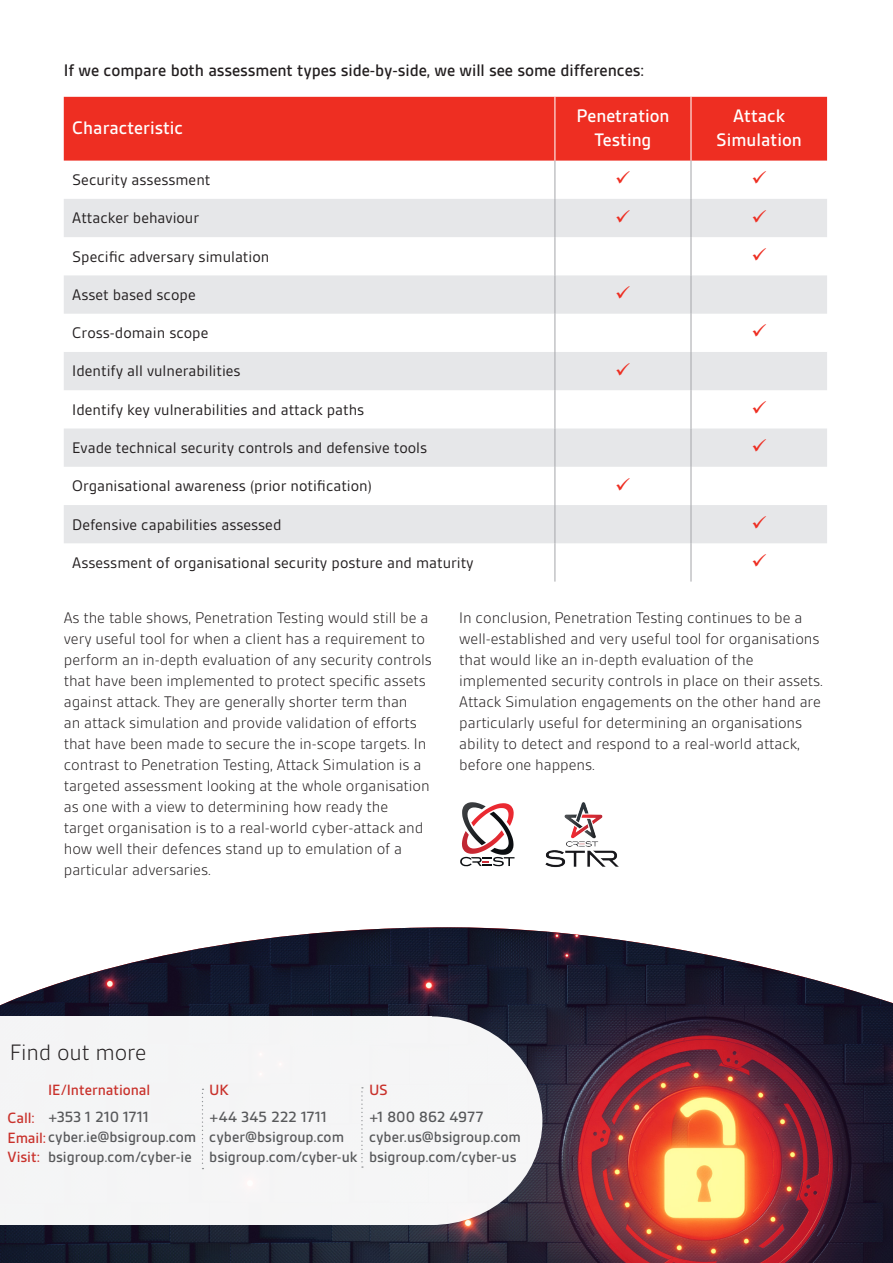
<style>
.page{position:relative;width:893px;height:1263px;background:#fff}
.page>*{position:absolute;margin:0;border:0;box-sizing:border-box;transform-origin:0 0}
.Page_Subtitle_-_Red{font:300 24px "BSI Gesta";letter-spacing:-.01em;color:#231f20}
.t1{font:500 19.5px/23.4px "BSI Gesta";color:#fff;text-align:center}
.t2{font:500 18px "BSI Gesta";letter-spacing:-.005em;color:#231f20}
.t3{font:300 16.5px/21px "BSI Gesta";letter-spacing:-.005em;color:#231f20}
.t4{font:16.5px "BSI Gesta";color:#231f20}
.Page_Subtitle_-_Red-2{font:500 16.05px "BSI Gesta";letter-spacing:-.005em;color:#57585a}
.Page_Subtitle_-_Red-3{font:500 16.05px "BSI Gesta";letter-spacing:-.005em;color:#c9312b}
.s1{color:#c9312b}
</style>
<div class="page">
<img style="left:0;top:927px;width:893px;height:336px">
<div style="left:320px;top:1016px;width:222px;height:209px;background:#f5f6f6;border-radius:50%"></div>
<div style="left:0;top:1016px;width:431px;height:209px;background:#f5f5f6"></div>
<div style="left:64px;top:97px;width:763px;height:64px;background:#ee2e22"></div>
<svg style="left:64px;top:199px;width:763px;height:344px;fill:#e6e7e9"></svg>
<hr style="left:554px;top:97px;width:1px;height:64px;background:#fff">
<hr style="left:690px;top:97px;width:1px;height:64px;background:#fff">
<hr style="left:554px;top:161px;width:1px;height:38px;background:#a8a9ad">
<hr style="left:690px;top:161px;width:1px;height:38px;background:#a8a9ad">
<hr style="left:554px;top:199px;width:1px;height:38px;background:#a8a9ad">
<hr style="left:690px;top:199px;width:1px;height:38px;background:#a8a9ad">
<hr style="left:554px;top:237px;width:1px;height:38px;background:#a8a9ad">
<hr style="left:690px;top:237px;width:1px;height:38px;background:#a8a9ad">
<hr style="left:554px;top:275px;width:1px;height:39px;background:#a8a9ad">
<hr style="left:690px;top:275px;width:1px;height:39px;background:#a8a9ad">
<hr style="left:554px;top:314px;width:1px;height:38px;background:#a8a9ad">
<hr style="left:690px;top:314px;width:1px;height:38px;background:#a8a9ad">
<hr style="left:554px;top:352px;width:1px;height:38px;background:#a8a9ad">
<hr style="left:690px;top:352px;width:1px;height:38px;background:#a8a9ad">
<hr style="left:554px;top:390px;width:1px;height:38px;background:#a8a9ad">
<hr style="left:690px;top:390px;width:1px;height:38px;background:#a8a9ad">
<hr style="left:554px;top:428px;width:1px;height:39px;background:#a8a9ad">
<hr style="left:690px;top:428px;width:1px;height:39px;background:#a8a9ad">
<hr style="left:554px;top:467px;width:1px;height:38px;background:#a8a9ad">
<hr style="left:690px;top:467px;width:1px;height:38px;background:#a8a9ad">
<hr style="left:554px;top:505px;width:1px;height:38px;background:#a8a9ad">
<hr style="left:690px;top:505px;width:1px;height:38px;background:#a8a9ad">
<hr style="left:554px;top:543px;width:1px;height:39px;background:#a8a9ad">
<hr style="left:690px;top:543px;width:1px;height:39px;background:#a8a9ad">
<svg style="left:202px;top:1089px;width:1px;height:80px"></svg>
<img style="left:545px;top:802px;width:74px;height:66px">
<svg style="left:460px;top:802px;width:54px;height:64px"></svg>
<svg style="left:361px;top:1087px;width:2px;height:81px"></svg>
<svg style="left:617px;top:209px;width:13px;height:13px"></svg>
<svg style="left:753px;top:209px;width:13px;height:13px"></svg>
<svg style="left:753px;top:248px;width:13px;height:13px"></svg>
<svg style="left:617px;top:286px;width:13px;height:13px"></svg>
<svg style="left:753px;top:324px;width:13px;height:13px"></svg>
<svg style="left:617px;top:363px;width:13px;height:12px"></svg>
<svg style="left:753px;top:401px;width:13px;height:13px"></svg>
<svg style="left:753px;top:439px;width:13px;height:13px"></svg>
<svg style="left:617px;top:477px;width:13px;height:13px"></svg>
<svg style="left:753px;top:516px;width:13px;height:12px"></svg>
<p class="t2" style="left:64px;top:61px;width:582px">If we compare both assessment types side-by-side, we will see some differences:</p>
<p class="t1" style="left:72px;top:116px;width:112px">Characteristic</p>
<p class="t1" style="left:576px;top:104px;width:95px">Penetration<br>Testing</p>
<p class="t1" style="left:716px;top:104px;width:87px">Attack<br>Simulation</p>
<p class="t4" style="left:72px;top:171px;width:140px">Security assessment</p>
<p class="t4" style="left:72px;top:210px;width:128px">Attacker behaviour</p>
<p class="t4" style="left:72px;top:248px;width:199px">Specific adversary simulation</p>
<p class="t4" style="left:72px;top:286px;width:125px">Asset based scope</p>
<p class="t4" style="left:72px;top:324px;width:138px">Cross-domain scope</p>
<p class="t4" style="left:72px;top:363px;width:170px">Identify all vulnerabilities</p>
<p class="t4" style="left:72px;top:401px;width:294px">Identify key vulnerabilities and attack paths</p>
<p class="t4" style="left:72px;top:439px;width:356px">Evade technical security controls and defensive tools</p>
<p class="t4" style="left:72px;top:477px;width:301px">Organisational awareness (prior notification)</p>
<p class="t4" style="left:72px;top:516px;width:211px">Defensive capabilities assessed</p>
<p class="t4" style="left:72px;top:554px;width:403px">Assessment of organisational security posture and maturity</p>
<p class="t3" style="left:64px;top:608px;width:370px">As the table shows, Penetration Testing would still be a very useful tool for when a client has a requirement to perform an in-depth evaluation of any security controls that have been implemented to protect specific assets against attack. They are generally shorter term than<br>an attack simulation and provide validation of efforts that have been made to secure the in-scope targets. In contrast to Penetration Testing, Attack Simulation is a targeted assessment looking at the whole organisation as one with a view to determining how ready the target organisation is to a real-world cyber-attack and how well their defences stand up to emulation of a particular adversaries.</p>
<p class="t3" style="left:459px;top:608px;width:365px">In conclusion, Penetration Testing continues to be a well-established and very useful tool for organisations that would like an in-depth evaluation of the implemented security controls in place on their assets.<br>Attack Simulation engagements on the other hand are particularly useful for determining an organisations ability to detect and respond to a real-world attack, before one happens.</p>
<p class="Page_Subtitle_-_Red" style="left:10px;top:1040px;width:138px">Find out more</p>
<p class="Page_Subtitle_-_Red-3" style="left:48px;top:1082px;width:104px">IE/International</p>
<p class="Page_Subtitle_-_Red-2" style="left:48px;top:1109px;width:102px">+353 1 210 1711</p>
<p class="Page_Subtitle_-_Red-2" style="left:8px;top:1129px;width:190px"><span class="s1">Email:</span>cyber.ie@bsigroup.com</p>
<p class="Page_Subtitle_-_Red-2" style="left:48px;top:1148px;width:145px">bsigroup.com/cyber-ie</p>
<p class="Page_Subtitle_-_Red-3" style="left:8px;top:1109px;width:29px">Call:</p>
<p class="Page_Subtitle_-_Red-3" style="left:8px;top:1149px;width:34px">Visit:</p>
<p class="Page_Subtitle_-_Red-3" style="left:209px;top:1082px;width:21px">UK</p>
<p class="Page_Subtitle_-_Red-2" style="left:209px;top:1109px;width:119px">+44 345 222 1711</p>
<p class="Page_Subtitle_-_Red-2" style="left:209px;top:1129px;width:136px">cyber@bsigroup.com</p>
<p class="Page_Subtitle_-_Red-2" style="left:209px;top:1149px;width:150px">bsigroup.com/cyber-uk</p>
<p class="Page_Subtitle_-_Red-3" style="left:369px;top:1082px;width:20px">US</p>
<p class="Page_Subtitle_-_Red-2" style="left:369px;top:1109px;width:116px">+1 800 862 4977</p>
<p class="Page_Subtitle_-_Red-2" style="left:369px;top:1129px;width:153px">cyber.us@bsigroup.com</p>
<p class="Page_Subtitle_-_Red-2" style="left:369px;top:1148px;width:149px">bsigroup.com/cyber-us</p>
</div>
